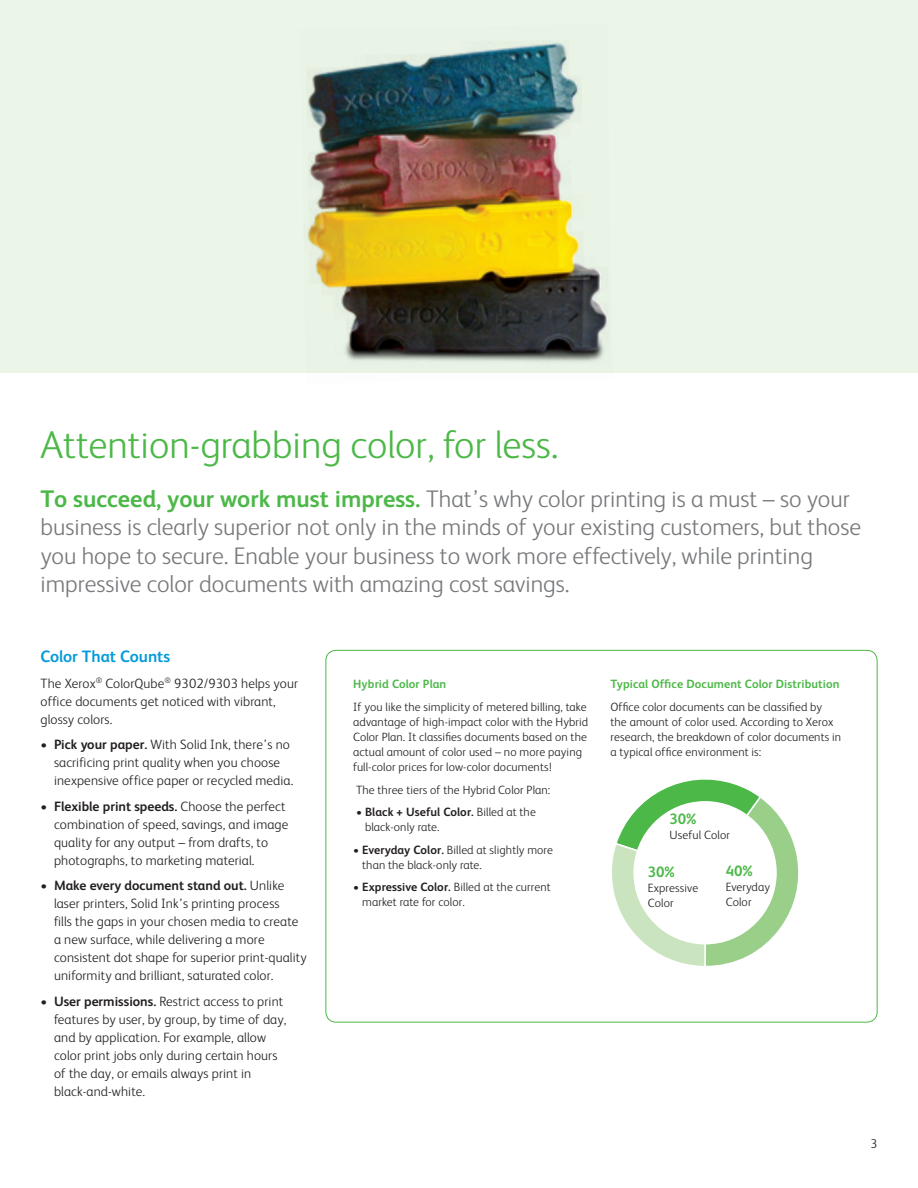
<style>
.page{position:relative;width:918px;height:1188px;background:#fff}
.page>*{position:absolute;margin:0;border:0;box-sizing:border-box;transform-origin:0 0}
.t1{font:300 39px "Xerox Sans";color:#4cb848}
.t2{font:300 24px/28.5px "Xerox Sans";color:#76787b}
.t3{font:700 16.5px "Xerox Sans";color:#069bda}
.t4{font:700 15px "Xerox Sans";color:#4cb848}
.t5{font:300 13.5px/18px "Xerox Sans";letter-spacing:.01em;color:#231f20}
.t6{font:300 12.75px "Xerox Sans";color:#231f20}
.t7{font:300 12px/15px "Xerox Sans";letter-spacing:.01em;color:#231f20}
.t8{font:700 12px "Xerox Sans";letter-spacing:.01em;color:#4cb848}
.s1{font-weight:700;color:#4cb848}
.s2{font-weight:700}
</style>
<div class="page">
<div style="left:0;top:0;width:918px;height:373px;background:#ebf5e8"></div>
<img style="left:306px;top:42px;width:302px;height:320px">
<img style="left:309px;top:44px;width:249px;height:308px">
<svg style="left:612px;top:779px;width:187px;height:187px"></svg>
<div style="left:633px;top:801px;width:144px;height:143px;background:#fff;border-radius:50%"></div>
<h1 class="t1" style="left:40px;top:419px;width:519px">Attention-grabbing color, for less.</h1>
<p class="t2" style="left:40px;top:483px;width:822px"><span class="s1">To succeed, your work must impress.</span> That’s why color printing is a must – so your business is clearly superior not only in the minds of your existing customers, but those you hope to secure. Enable your business to work more effectively, while printing impressive color documents with amazing cost savings.</p>
<p class="t3" style="left:40px;top:645px;width:131px">Color That Counts</p>
<p class="t5" style="left:40px;top:673px;width:259px">The Xerox<sup>®</sup> ColorQube<sup>®</sup> 9302/9303 helps your office documents get noticed with vibrant, glossy colors.</p>
<p class="t5" style="left:54px;top:735px;width:241px;text-indent:-14px">• <span class="s2">Pick your paper.</span> With Solid Ink, there’s no sacrificing print quality when you choose inexpensive office paper or recycled media.</p>
<p class="t5" style="left:54px;top:796px;width:236px;text-indent:-14px">• <span class="s2">Flexible print speeds.</span> Choose the perfect combination of speed, savings, and image quality for any output – from drafts, to photographs, to marketing material.</p>
<p class="t5" style="left:54px;top:876px;width:254px;text-indent:-14px">• <span class="s2">Make every document stand out.</span> Unlike laser printers, Solid Ink’s printing process<br>fills the gaps in your chosen media to create a new surface, while delivering a more consistent dot shape for superior print-quality uniformity and brilliant, saturated color.</p>
<p class="t5" style="left:54px;top:992px;width:234px;text-indent:-14px">• <span class="s2">User permissions.</span> Restrict access to print features by user, by group, by time of day, and by application. For example, allow color print jobs only during certain hours of the day, or emails always print in black-and-white.</p>
<p class="t8" style="left:353px;top:676px;width:95px">Hybrid Color Plan</p>
<p class="t7" style="left:353px;top:699px;width:236px">If you like the simplicity of metered billing, take advantage of high-impact color with the Hybrid Color Plan. It classifies documents based on the actual amount of color used – no more paying full-color prices for low-color documents!</p>
<p class="t7" style="left:356px;top:781px;width:196px">The three tiers of the Hybrid Color Plan:</p>
<p class="t7" style="left:365px;top:804px;width:172px;text-indent:-9px">• <span class="s2">Black + Useful Color.</span> Billed at the black-only rate.</p>
<p class="t7" style="left:362px;top:842px;width:192px;text-indent:-9px">• <span class="s2">Everyday Color.</span> Billed at slightly more than the black-only rate.</p>
<p class="t7" style="left:362px;top:879px;width:190px;text-indent:-9px">• <span class="s2">Expressive Color.</span> Billed at the current market rate for color.</p>
<p class="t8" style="left:611px;top:676px;width:231px">Typical Office Document Color Distribution</p>
<p class="t7" style="left:611px;top:699px;width:232px">Office color documents can be classified by the amount of color used. According to Xerox research, the breakdown of color documents in a typical office environment is:</p>
<p class="t4" style="left:669px;top:809px;width:29px">30%</p>
<p class="t7" style="left:669px;top:827px;width:62px">Useful Color</p>
<p class="t4" style="left:648px;top:862px;width:29px">30%</p>
<p class="t7" style="left:648px;top:880px;width:52px">Expressive<br>Color</p>
<p class="t4" style="left:726px;top:860px;width:29px">40%</p>
<p class="t7" style="left:726px;top:879px;width:46px">Everyday<br>Color</p>
<p class="t6" style="left:871px;top:1135px;width:8px">3</p>
</div>
